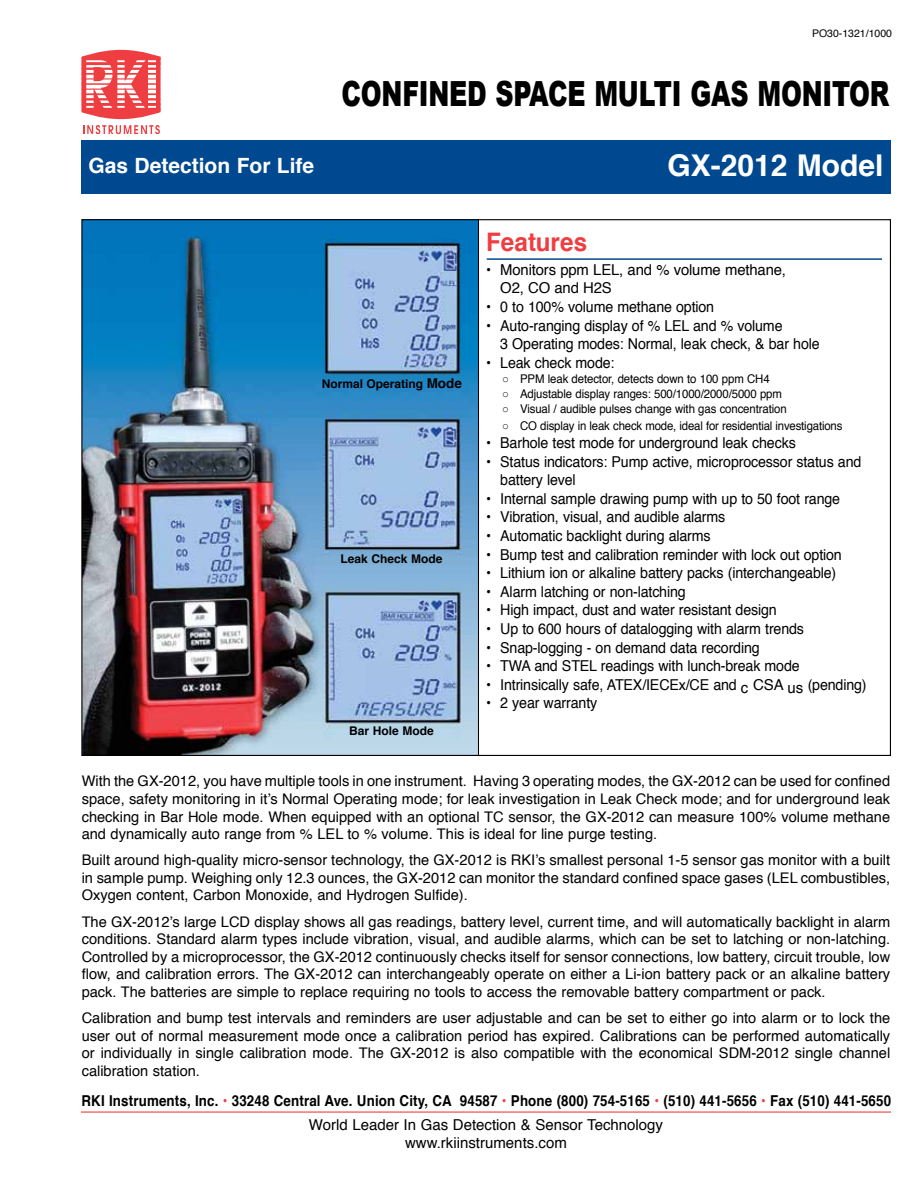
<style>
.page{position:relative;width:918px;height:1188px;background:#fff}
.page>*{position:absolute;margin:0;border:0;box-sizing:border-box;transform-origin:0 0}
.t1{font:900 34.65px "Arial";letter-spacing:-.01em;color:#000;scale:.73 1}
.t2{font:700 30px "Helvetica";color:#fff}
.t3{font:700 25.5px "Helvetica";color:#ef3e42;scale:.95 1}
.t4{font:700 21px "Helvetica";color:#fff}
.t5{font:15px/18px "Helvetica";letter-spacing:-.01em;color:#000;scale:.95 1}
.t6{font:700 15px "Helvetica";letter-spacing:.01em;color:#000;scale:.89 1}
.t7{font:15px/18px "Helvetica";letter-spacing:-.01em;color:#000;text-align:center}
.t8{font:14.7px/17.5px "Helvetica";color:#000;text-align:justify}
.t9{font:12px "Helvetica";letter-spacing:-.01em;color:#000;scale:.95 1}
.t10{font:700 12px "Helvetica";color:#000}
.t11{font:10.5px "Helvetica";color:#000}
.s1{font-size:13.5px}
.s2{font-family:"Arial";font-weight:900}
.s3{color:#ef3e42}
</style>
<div class="page">
<div style="left:81px;top:140px;width:810px;height:54px;background:#004990"></div>
<hr style="left:81px;top:1112px;width:810px;height:1px;background:#ef3e42">
<img style="left:83px;top:221px;width:395px;height:533px">
<hr style="left:487px;top:258px;width:395px;height:2px;background:#004990">
<svg style="left:83px;top:125px;width:77px;height:9px"></svg>
<svg style="left:81px;top:50px;width:80px;height:69px"></svg>
<svg style="left:148px;top:60px;width:8px;height:48px"></svg>
<hr style="left:82px;top:57px;width:78px;height:3px;background:#ef3e42">
<hr style="left:82px;top:62px;width:78px;height:3px;background:#ef3e42">
<hr style="left:82px;top:68px;width:78px;height:2px;background:#ef3e42">
<hr style="left:82px;top:73px;width:78px;height:2px;background:#ef3e42">
<hr style="left:82px;top:78px;width:78px;height:2px;background:#ef3e42">
<hr style="left:82px;top:108px;width:78px;height:3px;background:#ef3e42">
<hr style="left:82px;top:103px;width:78px;height:3px;background:#ef3e42">
<hr style="left:82px;top:98px;width:78px;height:3px;background:#ef3e42">
<hr style="left:82px;top:93px;width:78px;height:2px;background:#ef3e42">
<hr style="left:82px;top:89px;width:78px;height:1px;background:#ef3e42">
<hr style="left:82px;top:84px;width:78px;height:1px;background:#ef3e42">
<hr style="left:478px;top:219px;width:1px;height:537px;background:#000">
<p class="t11" style="left:812px;top:25px;width:81px">PO30-1321/1000</p>
<h1 class="t1" style="left:342px;top:68px;width:752px">CONFINED SPACE MULTI GAS MONITOR</h1>
<h3 class="t4" style="left:88px;top:148px;width:227px">Gas Detection For Life</h3>
<h2 class="t2" style="left:668px;top:142px;width:217px">GX-2012 Model</h2>
<p class="t10" style="left:322px;top:374px;width:142px">Normal Operating <span class="s1">Mode</span></p>
<p class="t10" style="left:340px;top:549px;width:104px">Leak Check Mode</p>
<p class="t10" style="left:349px;top:721px;width:86px">Bar Hole Mode</p>
<h3 class="t3" style="left:486px;top:221px;width:108px">Features</h3>
<p class="t5" style="left:500px;top:262px;width:302px;text-indent:-14px">• Monitors ppm LEL, and % volume methane,<br>O2, CO and H2S</p>
<p class="t5" style="left:486px;top:298px;width:241px">• 0 to 100% volume methane option</p>
<p class="t5" style="left:500px;top:317px;width:338px;line-height:18.6px;text-indent:-14px">• Auto-ranging display of % LEL and % volume<br>3 Operating modes: Normal, leak check, &amp; bar hole</p>
<p class="t5" style="left:486px;top:354px;width:137px">• Leak check mode:</p>
<p class="t9" style="left:502px;top:369px;width:283px"><span class="s2">○</span> PPM leak detector, detects down to 100 ppm CH4</p>
<p class="t9" style="left:502px;top:384px;width:296px"><span class="s2">○</span> Adjustable display ranges: 500/1000/2000/5000 ppm</p>
<p class="t9" style="left:502px;top:399px;width:301px"><span class="s2">○</span> Visual / audible pulses change with gas concentration</p>
<p class="t9" style="left:502px;top:416px;width:360px"><span class="s2">○</span> CO display in leak check mode, ideal for residential investigations</p>
<p class="t5" style="left:486px;top:435px;width:327px">• Barhole test mode for underground leak checks</p>
<p class="t5" style="left:500px;top:453px;width:382px;text-indent:-14px">• Status indicators: Pump active, microprocessor status and battery level</p>
<p class="t5" style="left:486px;top:490px;width:374px">• Internal sample drawing pump with up to 50 foot range</p>
<p class="t5" style="left:486px;top:508px;width:253px">• Vibration, visual, and audible alarms</p>
<p class="t5" style="left:486px;top:527px;width:238px">• Automatic backlight during alarms</p>
<p class="t5" style="left:486px;top:546px;width:376px">• Bump test and calibration reminder with lock out option</p>
<p class="t5" style="left:486px;top:564px;width:370px">• Lithium ion or alkaline battery packs (interchangeable)</p>
<p class="t5" style="left:486px;top:583px;width:212px">• Alarm latching or non-latching</p>
<p class="t5" style="left:486px;top:602px;width:307px">• High impact, dust and water resistant design</p>
<p class="t5" style="left:486px;top:620px;width:336px">• Up to 600 hours of datalogging with alarm trends</p>
<p class="t5" style="left:486px;top:639px;width:289px">• Snap-logging - on demand data recording</p>
<p class="t5" style="left:486px;top:657px;width:332px">• TWA and STEL readings with lunch-break mode</p>
<p class="t5" style="left:486px;top:676px;width:402px">• Intrinsically safe, ATEX/IECEx/CE and c CSA us (pending)</p>
<p class="t5" style="left:486px;top:695px;width:118px">• 2 year warranty</p>
<p class="t8" style="left:82px;top:773px;width:810px">With the GX-2012, you have multiple tools in one instrument. Having 3 operating modes, the GX-2012 can be used for confined space, safety monitoring in it’s Normal Operating mode; for leak investigation in Leak Check mode; and for underground leak checking in Bar Hole mode. When equipped with an optional TC sensor, the GX-2012 can measure 100% volume methane and dynamically auto range from % LEL to % volume. This is ideal for line purge testing.</p>
<p class="t8" style="left:82px;top:852px;width:810px">Built around high-quality micro-sensor technology, the GX-2012 is RKI’s smallest personal 1-5 sensor gas monitor with a built in sample pump. Weighing only 12.3 ounces, the GX-2012 can monitor the standard confined space gases (LEL combustibles, Oxygen content, Carbon Monoxide, and Hydrogen Sulfide).</p>
<p class="t8" style="left:82px;top:913px;width:810px">The GX-2012’s large LCD display shows all gas readings, battery level, current time, and will automatically backlight in alarm conditions. Standard alarm types include vibration, visual, and audible alarms, which can be set to latching or non-latching.<br>Controlled by a microprocessor, the GX-2012 continuously checks itself for sensor connections, low battery, circuit trouble, low flow, and calibration errors. The GX-2012 can interchangeably operate on either a Li-ion battery pack or an alkaline battery pack. The batteries are simple to replace requiring no tools to access the removable battery compartment or pack.</p>
<p class="t8" style="left:82px;top:1010px;width:810px">Calibration and bump test intervals and reminders are user adjustable and can be set to either go into alarm or to lock the user out of normal measurement mode once a calibration period has expired. Calibrations can be performed automatically or individually in single calibration mode. The GX-2012 is also compatible with the economical SDM-2012 single channel calibration station.</p>
<p class="t6" style="left:82px;top:1088px;width:911px">RKI Instruments, Inc. <span class="s3">•</span> 33248 Central Ave. Union City, CA 94587 <span class="s3">•</span> Phone (800) 754-5165 <span class="s3">•</span> (510) 441-5656 <span class="s3">•</span> Fax (510) 441-5650</p>
<p class="t7" style="left:309px;top:1116px;width:356px">World Leader In Gas Detection &amp; Sensor Technology www.rkiinstruments.com</p>
</div>
